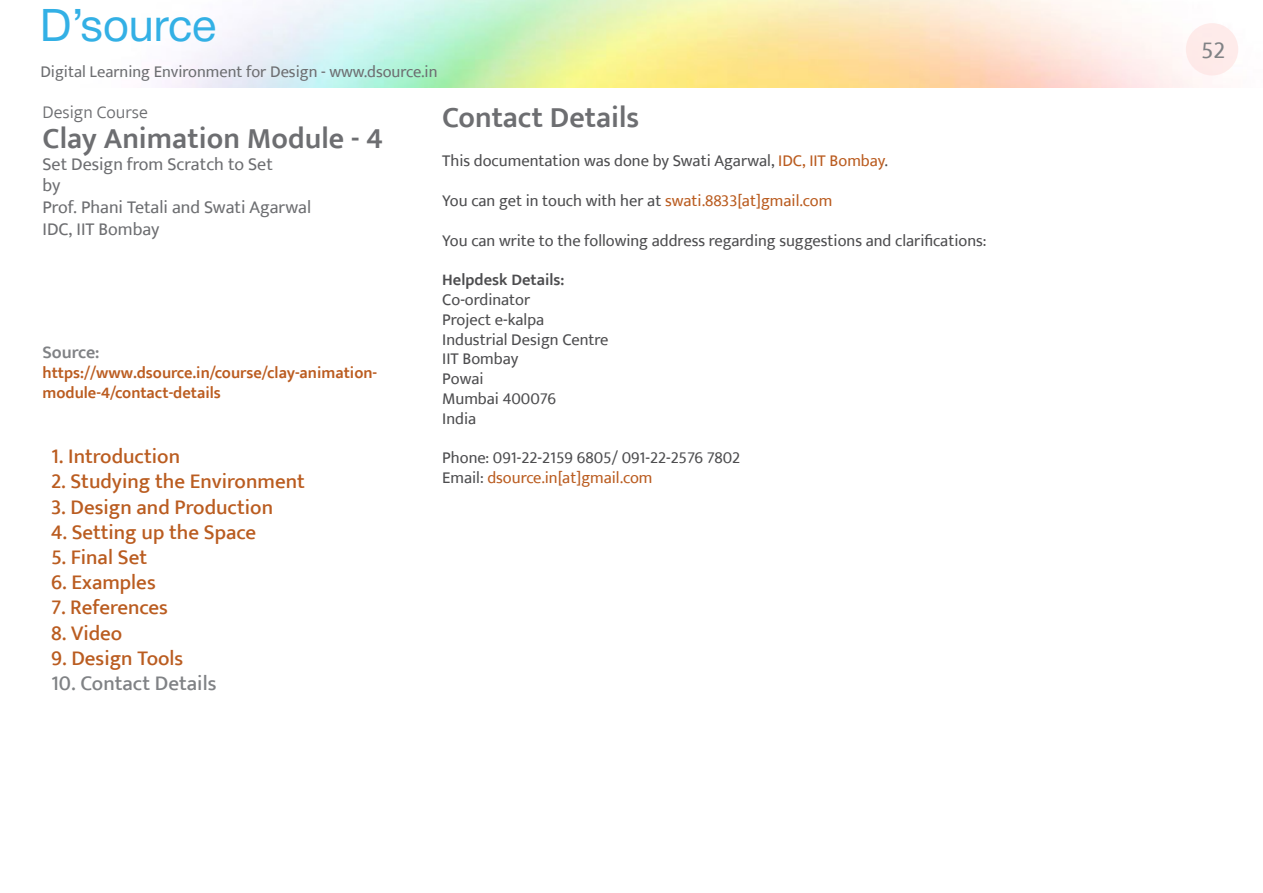
<style>
.page{position:relative;width:1263px;height:893px;background:#fff}
.page>*{position:absolute;margin:0;border:0;box-sizing:border-box;transform-origin:0 0}
.t1{font:45px "Helvetica Neue";color:#33b0e5}
.t2{font:600 30px "Ek Mukta";color:#6d6e71}
.t3{font:24px "Ek Mukta";color:#808285}
.t4{font:500 21px "Ek Mukta";color:#ba5c20}
.t5{font:500 21px "Ek Mukta";color:#808285}
.t6{font:18px/21.6px "Ek Mukta";color:#6d6e71}
.t7{font:300 18px "Ek Mukta";color:#6d6e71}
.t8{font:600 18px "Ek Mukta";color:#808285}
.t9{font:16.5px/19.8px "Ek Mukta";color:#4d4d4f}
.t10{font:600 16.5px/19.8px "Ek Mukta";color:#bb5c20}
.t11{font:16.5px "Ek Mukta";color:#6d6e71}
.t12{font:600 16.5px "Ek Mukta";color:#4d4d4f}
.s1{color:#ba5c20}
</style>
<div class="page">
<div style="left:1186px;top:23px;width:52px;height:52px;background:#feeaea;border-radius:50%"></div>
<h1 class="t1" style="left:40px;top:-7px;width:178px">D’source</h1>
<p class="t11" style="left:40px;top:62px;width:399px">Digital Learning Environment for Design - www.dsource.in</p>
<p class="t7" style="left:43px;top:101px;width:107px">Design Course</p>
<h2 class="t2" style="left:43px;top:120px;width:342px">Clay Animation Module - 4</h2>
<p class="t6" style="left:43px;top:153px;width:270px">Set Design from Scratch to Set<br>by<br>Prof. Phani Tetali and Swati Agarwal<br>IDC, IIT Bombay</p>
<p class="t8" style="left:43px;top:342px;width:59px">Source:</p>
<p class="t10" style="left:43px;top:363px;width:336px">https://www.dsource.in/course/clay-animation&shy;module-4/contact-details</p>
<p class="t4" style="left:51px;top:444px;width:131px">1. Introduction</p>
<p class="t4" style="left:51px;top:469px;width:255px">2. Studying the Environment</p>
<p class="t4" style="left:51px;top:494px;width:224px">3. Design and Production</p>
<p class="t4" style="left:51px;top:519px;width:206px">4. Setting up the Space</p>
<p class="t4" style="left:51px;top:544px;width:98px">5. Final Set</p>
<p class="t4" style="left:51px;top:570px;width:106px">6. Examples</p>
<p class="t4" style="left:51px;top:595px;width:118px">7. References</p>
<p class="t4" style="left:51px;top:620px;width:73px">8. Video</p>
<p class="t4" style="left:51px;top:645px;width:134px">9. Design Tools</p>
<p class="t5" style="left:51px;top:670px;width:167px">10. Contact Details</p>
<h2 class="t2" style="left:442px;top:99px;width:199px">Contact Details</h2>
<p class="t9" style="left:442px;top:151px;width:447px">This documentation was done by Swati Agarwal, <span class="s1">IDC, IIT Bombay</span>.</p>
<p class="t9" style="left:442px;top:190px;width:391px">You can get in touch with her at <span class="s1">swati.8833[at]gmail.com</span></p>
<p class="t9" style="left:442px;top:230px;width:546px">You can write to the following address regarding suggestions and clarifications:</p>
<p class="t12" style="left:442px;top:270px;width:124px">Helpdesk Details:</p>
<p class="t9" style="left:442px;top:289px;width:168px">Co-ordinator<br>Project e-kalpa<br>Industrial Design Centre<br>IIT Bombay<br>Powai<br>Mumbai 400076<br>India</p>
<p class="t9" style="left:442px;top:448px;width:299px">Phone: 091-22-2159 6805/ 091-22-2576 7802<br>Email: <span class="s1">dsource.in[at]gmail.com</span></p>
<h3 class="t3" style="left:1201px;top:35px;width:25px">52</h3>
</div>
